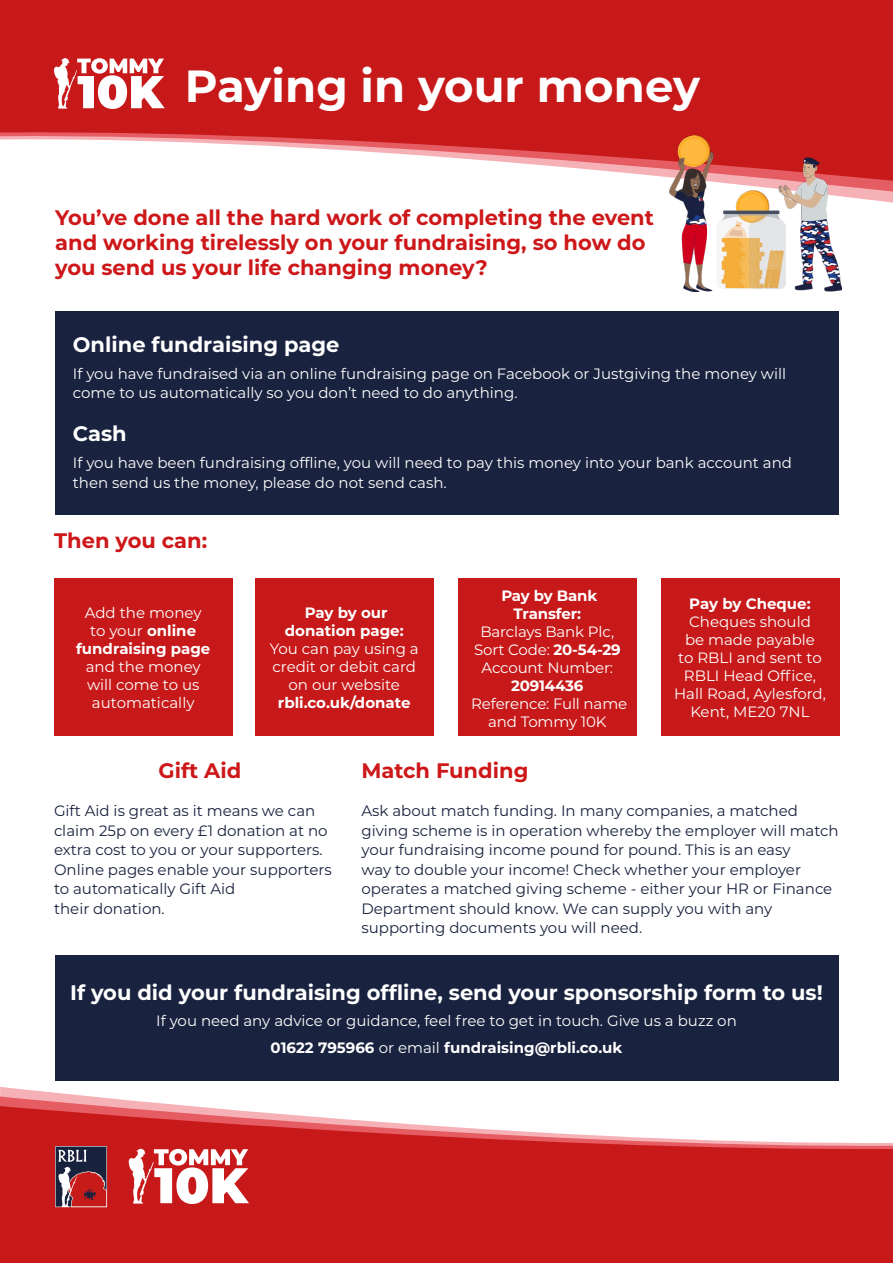
<style>
.page{position:relative;width:893px;height:1263px;background:#fff}
.page>*{position:absolute;margin:0;border:0;box-sizing:border-box;transform-origin:0 0}
.t1{font:700 45px "Montserrat";color:#fff}
.t2{font:700 21px/25.2px "Montserrat";color:#cd1719}
.t3{font:700 21px "Montserrat";color:#fff}
.t4{font:15px/18px "Montserrat";color:#fff;text-align:center}
.t5{font:15px/19.5px "Montserrat";color:#19223e}
.t6{font:700 15px/18px "Montserrat";color:#fff;text-align:center}
.s1{font-weight:400}
.s2{font-weight:700}
</style>
<div class="page">
<div style="left:55px;top:311px;width:784px;height:203px;background:#19223e"></div>
<div style="left:54px;top:578px;width:178px;height:157px;background:#c71919"></div>
<div style="left:255px;top:578px;width:178px;height:157px;background:#c71919"></div>
<div style="left:458px;top:578px;width:178px;height:157px;background:#c71919"></div>
<div style="left:661px;top:578px;width:178px;height:157px;background:#c71919"></div>
<div style="left:55px;top:955px;width:784px;height:126px;background:#19223e"></div>
<svg style="left:0;top:1096px;width:189px;height:10px"></svg>
<svg style="left:0;top:1106px;width:893px;height:157px;background:#d03d3d"></svg>
<svg style="left:55px;top:1146px;width:52px;height:61px;background:#7a4855"></svg>
<svg style="left:129px;top:1149px;width:120px;height:55px"></svg>
<svg style="left:0;top:0;width:893px;height:182px;background:#d03c3c"></svg>
<svg style="left:54px;top:58px;width:111px;height:51px"></svg>
<img style="left:669px;top:136px;width:172px;height:155px">
<h1 class="t1" style="left:185px;top:53px;width:516px">Paying in your money</h1>
<h2 class="t2" style="left:55px;top:204px;width:600px">You’ve done all the hard work of completing the event and working tirelessly on your fundraising, so how do you send us your life changing money?</h2>
<h2 class="t3" style="left:73px;top:329px;width:268px">Online fundraising page</h2>
<p class="t4" style="left:73px;top:363px;width:715px;line-height:19.5px;text-align:left">If you have fundraised via an online fundraising page on Facebook or Justgiving the money will come to us automatically so you don’t need to do anything.</p>
<h2 class="t3" style="left:73px;top:419px;width:55px">Cash</h2>
<p class="t4" style="left:73px;top:453px;width:721px;line-height:19.5px;text-align:left">If you have been fundraising offline, you will need to pay this money into your bank account and then send us the money, please do not send cash.</p>
<h2 class="t2" style="left:54px;top:527px;width:155px">Then you can:</h2>
<p class="t6" style="left:76px;top:603px;width:136px"><span class="s1">Add the money to your</span> online fundraising page</p>
<p class="t4" style="left:86px;top:657px;width:116px">and the money will come to us automatically</p>
<p class="t6" style="left:285px;top:603px;width:120px">Pay by our donation page:</p>
<p class="t4" style="left:270px;top:639px;width:151px">You can pay using a credit or debit card on our website</p>
<p class="t6" style="left:278px;top:693px;width:134px">rbli.co.uk/donate</p>
<p class="t6" style="left:501px;top:586px;width:97px">Pay by Bank<br>Transfer:</p>
<p class="t4" style="left:474px;top:622px;width:148px">Barclays Bank Plc,<br>Sort Code: <span class="s2">20-54-29<br></span>Account Number:</p>
<p class="t6" style="left:511px;top:676px;width:74px">20914436</p>
<p class="t4" style="left:471px;top:694px;width:157px">Reference: Full name and Tommy 10K</p>
<p class="t6" style="left:689px;top:594px;width:123px">Pay by Cheque:</p>
<p class="t4" style="left:674px;top:612px;width:153px">Cheques should<br>be made payable<br>to RBLI and sent to<br>RBLI Head Office,<br>Hall Road, Aylesford,<br>Kent, ME20 7NL</p>
<h2 class="t2" style="left:159px;top:757px;width:84px">Gift Aid</h2>
<p class="t5" style="left:54px;top:800px;width:279px">Gift Aid is great as it means we can claim 25p on every £1 donation at no extra cost to you or your supporters.<br>Online pages enable your supporters to automatically Gift Aid<br>their donation.</p>
<h2 class="t2" style="left:361px;top:757px;width:168px">Match Funding</h2>
<p class="t5" style="left:361px;top:800px;width:479px">Ask about match funding. In many companies, a matched giving scheme is in operation whereby the employer will match your fundraising income pound for pound. This is an easy<br>way to double your income! Check whether your employer operates a matched giving scheme - either your HR or Finance Department should know. We can supply you with any supporting documents you will need.</p>
<h2 class="t3" style="left:70px;top:977px;width:754px">If you did your fundraising offline, send your sponsorship form to us!</h2>
<p class="t4" style="left:156px;top:1007px;width:582px;line-height:26.5px">If you need any advice or guidance, feel free to get in touch. Give us a buzz on<br><span class="s2">01622 795966</span> or email <span class="s2">fundraising@rbli.co.uk</span></p>
</div>
